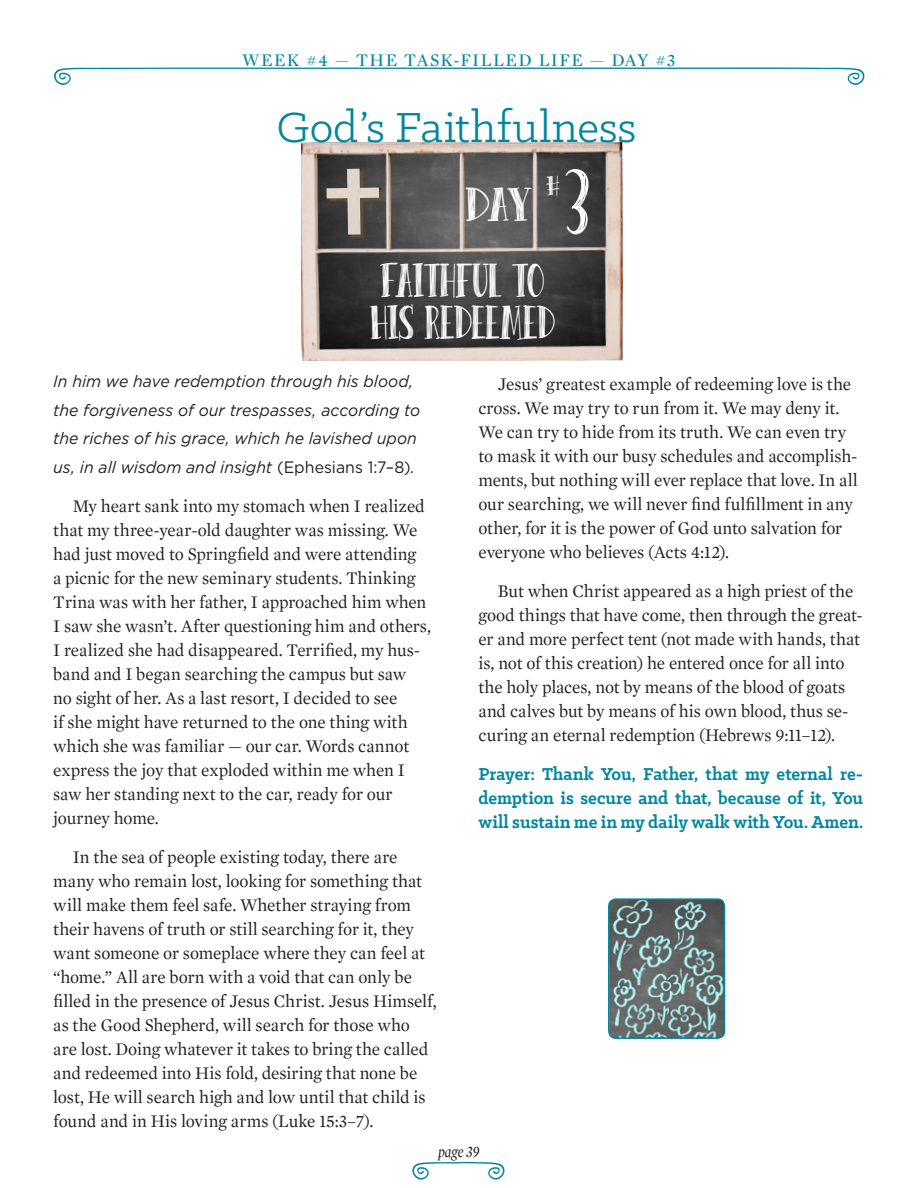
<style>
.page{position:relative;width:918px;height:1188px;background:#fff}
.page>*{position:absolute;margin:0;border:0;box-sizing:border-box;transform-origin:0 0}
.t1{font:108px "Peas&Carrots";color:#fff;scale:.69 1}
.t2{font:54.75px/42.9px "Peas&Carrots";letter-spacing:-.015em;color:#fff;scale:.72 1}
.t3{font:54.75px "Peas&Carrots";letter-spacing:-.015em;color:#fff;scale:.87 1}
.t4{font:47.55px "Klinic Slab";letter-spacing:.005em;color:#00869e}
.t5{font:31.95px "Peas&Carrots";color:#fff;scale:.87 1}
.Prayer__justified_Bi{font:700 19.5px/24px "Klinic Slab";color:#00869e;text-align:justify;scale:.96 1}
.body_text_Bible_stud{font:18px/24px "Mercury Text G1";letter-spacing:-.005em;color:#231f20;scale:.96 1}
.Header_Bible_study{font:18px "Mercury Display";letter-spacing:.075em;color:#00869e}
.bible_quote{font:italic 16.5px/28.5px "Gotham";color:#231f20;scale:.96 1}
.t6{font:italic 16.5px "Mercury Display";color:#231f20;scale:.86 1}
.s1{font-style:normal}
</style>
<div class="page">
<svg style="left:54px;top:67px;width:811px;height:18px"></svg>
<svg style="left:412px;top:1162px;width:93px;height:18px"></svg>
<img style="left:302px;top:142px;width:321px;height:219px">
<img style="left:327px;top:169px;width:57px;height:71px">
<svg style="left:327px;top:169px;width:52px;height:66px"></svg>
<img style="left:612px;top:899px;width:113px;height:139px">
<div style="left:608px;top:898px;width:117px;height:141px;border:2px solid #00869e;border-radius:7px"></div>
<p class="Header_Bible_study" style="left:242px;top:50px;width:435px">WEEK #4 — THE TASK-FILLED LIFE — DAY #3</p>
<p class="t4" style="left:277px;top:97px;width:361px">God’s Faithfulness</p>
<p class="t3" style="left:466px;top:174px;width:78px">DAY</p>
<p class="t5" style="left:546px;top:168px;width:17px">#</p>
<p class="t1" style="left:565px;top:142px;width:38px">3</p>
<p class="t2" style="left:370px;top:258px;width:259px">FAITHFUL TO<br>HIS REDEEMED</p>
<p class="bible_quote" style="left:53px;top:367px;width:384px">In him we have redemption through his blood, the forgiveness of our trespasses, according to the riches of his grace, which he lavished upon us, in all wisdom and insight <span class="s1">(Ephesians 1:7–8)</span>.</p>
<p class="body_text_Bible_stud" style="left:53px;top:494px;width:395px;text-indent:19px">My heart sank into my stomach when I realized that my three-year-old daughter was missing. We had just moved to Springfield and were attending<br>a picnic for the new seminary students. Thinking Trina was with her father, I approached him when I saw she wasn’t. After questioning him and others, I realized she had disappeared. Terrified, my hus&shy;band and I began searching the campus but saw<br>no sight of her. As a last resort, I decided to see<br>if she might have returned to the one thing with which she was familiar — our car. Words cannot express the joy that exploded within me when I saw her standing next to the car, ready for our journey home.</p>
<p class="body_text_Bible_stud" style="left:53px;top:845px;width:401px;text-indent:19px">In the sea of people existing today, there are many who remain lost, looking for something that will make them feel safe. Whether straying from their havens of truth or still searching for it, they want someone or someplace where they can feel at “home.” All are born with a void that can only be filled in the presence of Jesus Christ. Jesus Himself, as the Good Shepherd, will search for those who are lost. Doing whatever it takes to bring the called and redeemed into His fold, desiring that none be lost, He will search high and low until that child is found and in His loving arms (Luke 15:3–7).</p>
<p class="body_text_Bible_stud" style="left:478px;top:373px;width:397px;text-indent:19px">Jesus’ greatest example of redeeming love is the cross. We may try to run from it. We may deny it.<br>We can try to hide from its truth. We can even try to mask it with our busy schedules and accomplish&shy;ments, but nothing will ever replace that love. In all our searching, we will never find fulfillment in any other, for it is the power of God unto salvation for everyone who believes (Acts 4:12).</p>
<p class="body_text_Bible_stud" style="left:478px;top:580px;width:402px;text-indent:19px">But when Christ appeared as a high priest of the good things that have come, then through the great&shy;er and more perfect tent (not made with hands, that is, not of this creation) he entered once for all into the holy places, not by means of the blood of goats and calves but by means of his own blood, thus se&shy;curing an eternal redemption (Hebrews 9:11–12).</p>
<p class="Prayer__justified_Bi" style="left:478px;top:762px;width:402px">Prayer: Thank You, Father, that my eternal re&shy;demption is secure and that, because of it, You will sustain me in my daily walk with You. Amen.</p>
<p class="t6" style="left:438px;top:1142px;width:50px">page 39</p>
</div>
